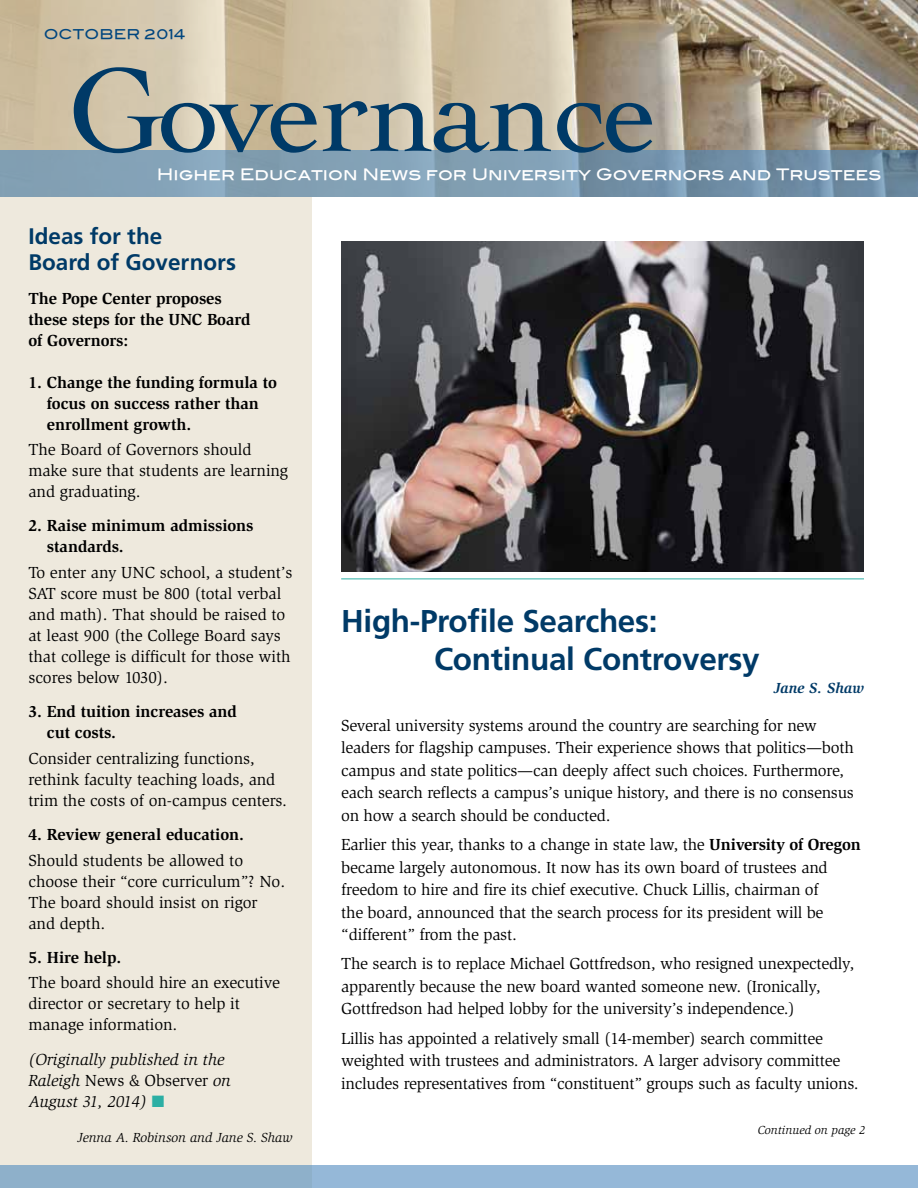
<style>
.page{position:relative;width:918px;height:1188px;background:#fff}
.page>*{position:absolute;margin:0;border:0;box-sizing:border-box;transform-origin:0 0}
.t1{font:124.5px "Cochin";letter-spacing:-.03em;color:#003a67}
.t2{font:700 31.5px/37.8px "Frutiger";letter-spacing:-.01em;color:#003a67}
.t3{font:700 22.5px/25.5px "Frutiger";color:#003a67}
.t4{font:16.5px/21px "Slimbach";letter-spacing:-.015em;color:#000}
.t5{font:700 16.5px/21px "Slimbach";letter-spacing:-.005em;color:#000}
.t6{font:italic 16.5px/21px "Slimbach";letter-spacing:-.005em;color:#000}
.t7{font:15.75px "Blair Md ITCTT Medium";color:#fff}
.t8{font:italic 700 15px "Slimbach";color:#003a67}
.t9{font:italic 13.5px "Slimbach";letter-spacing:-.005em;color:#000}
.t10{font:13.5px "Blair Md ITCTT Medium";letter-spacing:.01em;color:#00467f}
.t11{font:italic 12px "Slimbach";color:#000}
.s1{font-style:normal}
.s2{color:#2cafa4}
.s3{font-weight:700}
</style>
<div class="page">
<div style="left:0;top:196px;width:312px;height:992px;background:#eee9dd"></div>
<img style="left:571px;top:0;width:347px;height:150px">
<svg style="left:0;top:0;width:571px;height:150px;background:#d1c3a8"></svg>
<svg style="left:0;top:150px;width:918px;height:47px;background:#7c9aaf"></svg>
<div style="left:0;top:1166px;width:918px;height:22px;background:linear-gradient(to right,#8eb0ca,#97bbdd)"></div>
<img style="left:341px;top:241px;width:523px;height:331px">
<hr style="left:341px;top:579px;width:523px;height:1px;background:#2cafa4">
<p class="t10" style="left:44px;top:24px;width:143px">OCTOBER 2014</p>
<h1 class="t1" style="left:68px;top:39px;width:592px">Governance</h1>
<p class="t7" style="left:157px;top:162px;width:726px">Higher Education News for University Governors and Trustees</p>
<h3 class="t3" style="left:28px;top:224px;width:209px">Ideas for the<br>Board of Governors</h3>
<p class="t5" style="left:28px;top:288px;width:224px">The Pope Center proposes these steps for the UNC Board of Governors:</p>
<p class="t5" style="left:47px;top:372px;width:232px;text-indent:-18px">1. Change the funding formula to focus on success rather than enrollment growth.</p>
<p class="t4" style="left:28px;top:439px;width:261px">The Board of Governors should make sure that students are learning and graduating.</p>
<p class="t5" style="left:47px;top:515px;width:208px;text-indent:-18px">2. Raise minimum admissions standards.</p>
<p class="t4" style="left:28px;top:562px;width:265px">To enter any UNC school, a student’s SAT score must be 800 (total verbal and math). That should be raised to at least 900 (the College Board says that college is difficult for those with scores below 1030).</p>
<p class="t5" style="left:47px;top:701px;width:192px;text-indent:-18px">3. End tuition increases and cut costs.</p>
<p class="t4" style="left:29px;top:748px;width:260px">Consider centralizing functions, rethink faculty teaching loads, and trim the costs of on-campus centers.</p>
<p class="t5" style="left:29px;top:824px;width:217px">4. Review general education.</p>
<p class="t4" style="left:28px;top:850px;width:258px">Should students be allowed to choose their “core curriculum”? No.<br>The board should insist on rigor and depth.</p>
<p class="t5" style="left:28px;top:947px;width:94px">5. Hire help.</p>
<p class="t4" style="left:28px;top:972px;width:253px">The board should hire an executive director or secretary to help it manage information.</p>
<p class="t6" style="left:28px;top:1049px;width:204px">(Originally published in the<br>Raleigh <span class="s1">News &amp; Observer</span> on<br>August 31, 2014) <span class="s2">■</span></p>
<p class="t9" style="left:78px;top:1130px;width:216px">Jenna A. Robinson and Jane S. Shaw</p>
<h2 class="t2" style="left:434px;top:602px;width:327px;text-indent:-93px">High-Profile Searches:<br>Continual Controversy</h2>
<p class="t8" style="left:774px;top:680px;width:92px">Jane S. Shaw</p>
<p class="t4" style="left:341px;top:714px;width:514px;line-height:22.5px">Several university systems around the country are searching for new leaders for flagship campuses. Their experience shows that politics—both campus and state politics—can deeply affect such choices. Furthermore, each search reflects a campus’s unique history, and there is no consensus on how a search should be conducted.</p>
<p class="t4" style="left:341px;top:833px;width:521px;line-height:22.5px">Earlier this year, thanks to a change in state law, the <span class="s3">University of Oregon </span>became largely autonomous. It now has its own board of trustees and freedom to hire and fire its chief executive. Chuck Lillis, chairman of<br>the board, announced that the search process for its president will be “different” from the past.</p>
<p class="t4" style="left:341px;top:953px;width:515px;line-height:22.5px">The search is to replace Michael Gottfredson, who resigned unexpectedly, apparently because the new board wanted someone new. (Ironically,<br>Gottfredson had helped lobby for the university’s independence.)</p>
<p class="t4" style="left:341px;top:1027px;width:519px;line-height:22.5px">Lillis has appointed a relatively small (14-member) search committee weighted with trustees and administrators. A larger advisory committee includes representatives from “constituent” groups such as faculty unions.</p>
<p class="t11" style="left:758px;top:1123px;width:109px">Continued on page 2</p>
</div>
